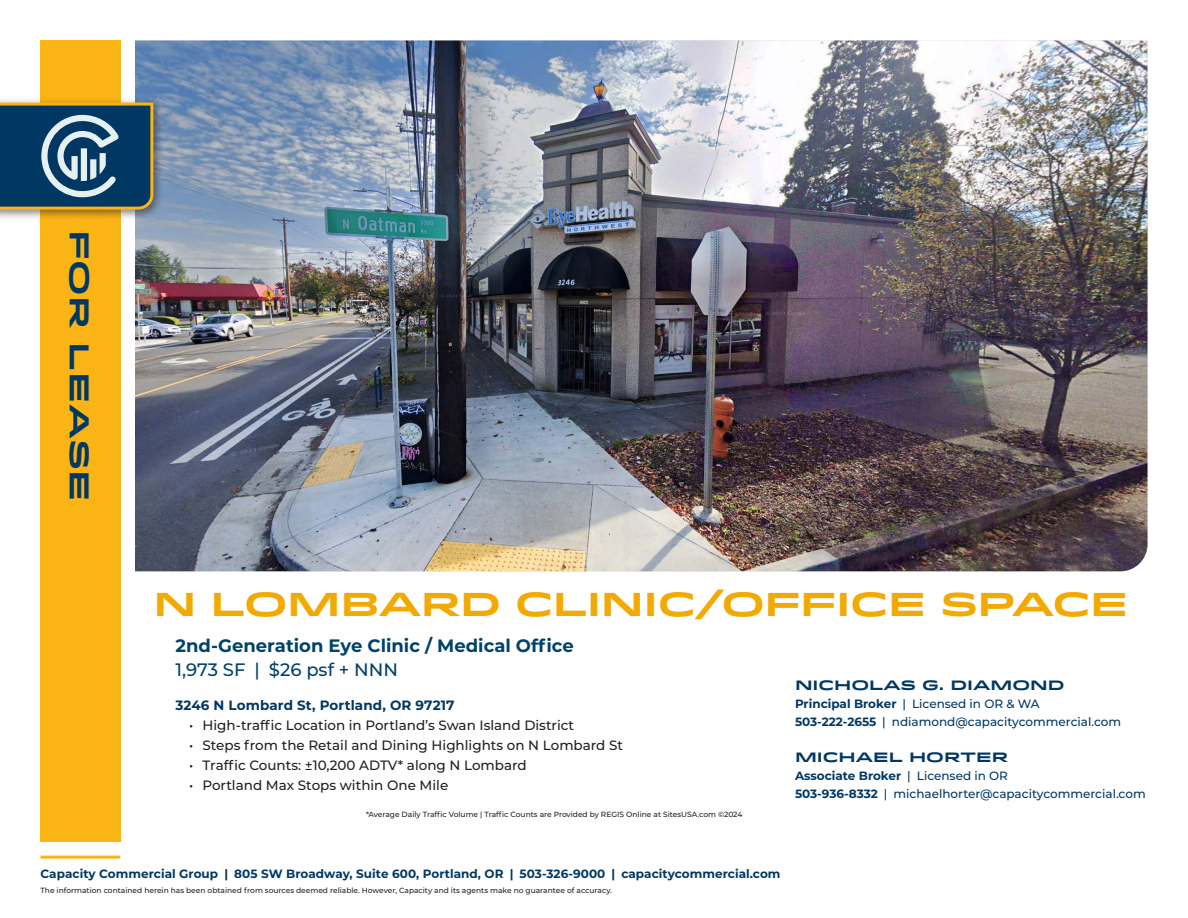
<style>
.page{position:relative;width:1188px;height:918px;background:#fff}
.page>*{position:absolute;margin:0;border:0;box-sizing:border-box;transform-origin:0 0}
.Heading__Yellow{font:700 33px "Idlewild";letter-spacing:-.015em;color:#f2a900}
.Heading__Blue{font:700 27px "Idlewild";letter-spacing:.025em;color:#003863}
.Heading_1{font:700 18px "Montserrat";color:#01426a}
.Heading_1_1{font:500 18px "Montserrat";color:#01426a}
.t1{font:500 13.5px "Montserrat";color:#231f20}
.Heading_3{font:700 13.5px "Montserrat";letter-spacing:.01em;color:#003863}
.Broker_Name{font:700 13.5px "Idlewild";color:#003863}
.Broker_Title{font:700 12px "Montserrat";letter-spacing:.005em;color:#003863}
.Broker_Contact{font:500 12px "Montserrat";color:#003863}
.Broker_Title-2{font:500 12px "Montserrat";color:#003863}
.Body_Bullets{font:500 7.5px "Montserrat";color:#231f20}
.s1{font-weight:700}
.s2{font-weight:500}
</style>
<div class="page">
<div style="left:40px;top:40px;width:81px;height:802px;background:#fbb416"></div>
<img style="left:135px;top:40px;width:1013px;height:531px">
<hr style="left:40px;top:856px;width:80px;height:3px;background:#fbb416">
<div style="left:0;top:97px;width:164px;height:124px;background:#231f20;opacity:.55"></div>
<svg style="left:0;top:101px;width:155px;height:110px;background:#375d71"></svg>
<p class="Heading__Blue" style="left:100px;top:230px;width:274px;rotate:90deg">FOR LEASE</p>
<p class="Heading__Yellow" style="left:153px;top:579px;width:977px">N LOMBARD CLINIC/OFFICE SPACE</p>
<p class="Heading_1" style="left:176px;top:633px;width:400px">2nd-Generation Eye Clinic / Medical Office</p>
<p class="Heading_1_1" style="left:176px;top:657px;width:224px">1,973 SF | $26 psf + NNN</p>
<p class="Heading_3" style="left:176px;top:696px;width:281px">3246 N Lombard St, Portland, OR 97217</p>
<p class="t1" style="left:189px;top:716px;width:387px">• High-traffic Location in Portland’s Swan Island District</p>
<p class="t1" style="left:189px;top:736px;width:436px">• Steps from the Retail and Dining Highlights on N Lombard St</p>
<p class="t1" style="left:189px;top:756px;width:339px">• Traffic Counts: ±10,200 ADTV* along N Lombard</p>
<p class="t1" style="left:189px;top:776px;width:261px">• Portland Max Stops within One Mile</p>
<p class="Body_Bullets" style="left:366px;top:809px;width:378px">*Average Daily Traffic Volume | Traffic Counts are Provided by REGIS Online at SitesUSA.com ©2024</p>
<p class="Broker_Name" style="left:795px;top:675px;width:271px">NICHOLAS G. DIAMOND</p>
<p class="Broker_Title-2" style="left:795px;top:695px;width:246px"><span class="s1">Principal Broker</span> | Licensed in OR &amp; WA</p>
<p class="Broker_Contact" style="left:795px;top:713px;width:328px"><span class="s1">503-222-2655</span> | ndiamond@capacitycommercial.com</p>
<p class="Broker_Name" style="left:795px;top:747px;width:215px">MICHAEL HORTER</p>
<p class="Broker_Title" style="left:795px;top:767px;width:214px">Associate Broker <span class="s2">| Licensed in OR</span></p>
<p class="Broker_Contact" style="left:795px;top:785px;width:352px"><span class="s1">503-936-8332</span> | michaelhorter@capacitycommercial.com</p>
<h3 class="Broker_Title" style="left:40px;top:865px;width:742px">Capacity Commercial Group | 805 SW Broadway, Suite 600, Portland, OR | 503-326-9000 | capacitycommercial.com</h3>
<p class="Body_Bullets" style="left:40px;top:885px;width:573px">The information contained herein has been obtained from sources deemed reliable. However, Capacity and its agents make no guarantee of accuracy.</p>
</div>
